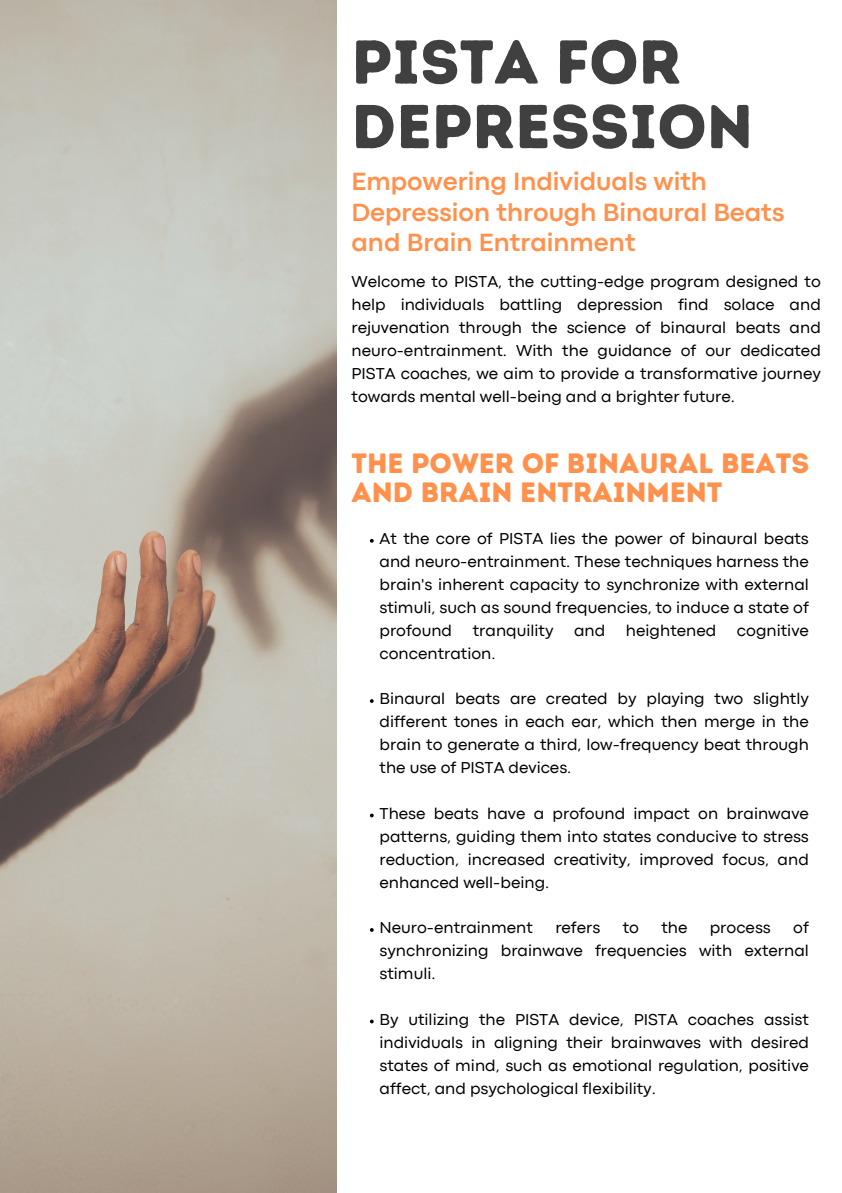
<style>
.page{position:relative;width:842px;height:1193px;background:#fff}
.page>*{position:absolute;margin:0;border:0;box-sizing:border-box;transform-origin:0 0}
.t1{font:61.7px/64.5px "Intro Rust Base";color:#404040}
.t2{font:27.95px/29.2px "Intro Rust Base";color:#ff914d}
.t3{font:700 25.95px/30.4px "Codec Pro";color:#ff914d}
.t4{font:16.45px/22.9px "Codec Pro";color:#000;text-align:justify}
</style>
<div class="page">
<img style="left:0;top:0;width:336px;height:1192px">
<svg style="left:370px;top:539px;width:4px;height:3px"></svg>
<svg style="left:370px;top:699px;width:4px;height:3px"></svg>
<svg style="left:370px;top:813px;width:4px;height:4px"></svg>
<svg style="left:370px;top:928px;width:4px;height:3px"></svg>
<svg style="left:370px;top:1019px;width:4px;height:4px"></svg>
<p class="t1" style="left:352px;top:30px;width:403px">PISTA FOR<br>DEPRESSION</p>
<p class="t3" style="left:352px;top:168px;width:434px">Empowering Individuals with<br>Depression through Binaural Beats and Brain Entrainment</p>
<p class="t4" style="left:352px;top:271px;width:471px">Welcome to PISTA, the cutting-edge program designed to help individuals battling depression find solace and rejuvenation through the science of binaural beats and neuro-entrainment. With the guidance of our dedicated PISTA coaches, we aim to provide a transformative journey towards mental well-being and a brighter future.</p>
<p class="t2" style="left:352px;top:448px;width:459px">THE POWER OF BINAURAL BEATS<br>AND BRAIN ENTRAINMENT</p>
<p class="t4" style="left:380px;top:528px;width:431px">At the core of PISTA lies the power of binaural beats and neuro-entrainment. These techniques harness the brain's inherent capacity to synchronize with external stimuli, such as sound frequencies, to induce a state of profound</p>
<p class="t4" style="left:473px;top:620px;width:82px">tranquility</p>
<p class="t4" style="left:574px;top:620px;width:33px">and</p>
<p class="t4" style="left:626px;top:620px;width:92px">heightened</p>
<p class="t4" style="left:737px;top:620px;width:73px">cognitive</p>
<p class="t4" style="left:380px;top:642px;width:118px">concentration.</p>
<p class="t4" style="left:380px;top:688px;width:431px">Binaural beats are created by playing two slightly different tones in each ear, which then merge in the brain to generate a third, low-frequency beat through the use of PISTA devices.</p>
<p class="t4" style="left:380px;top:803px;width:431px">These beats have a profound impact on brainwave patterns, guiding them into states conducive to stress reduction, increased creativity, improved focus, and enhanced well-being.</p>
<p class="t4" style="left:380px;top:917px;width:155px">Neuro-entrainment</p>
<p class="t4" style="left:555px;top:917px;width:46px">refers</p>
<p class="t4" style="left:623px;top:917px;width:18px">to</p>
<p class="t4" style="left:661px;top:917px;width:28px">the</p>
<p class="t4" style="left:710px;top:917px;width:63px">process</p>
<p class="t4" style="left:380px;top:917px;width:431px;text-indent:414px">of synchronizing brainwave frequencies with external stimuli.</p>
<p class="t4" style="left:380px;top:1008px;width:431px">By utilizing the PISTA device, PISTA coaches assist individuals in aligning their brainwaves with desired states of mind, such as emotional regulation, positive affect, and psychological flexibility.</p>
</div>
